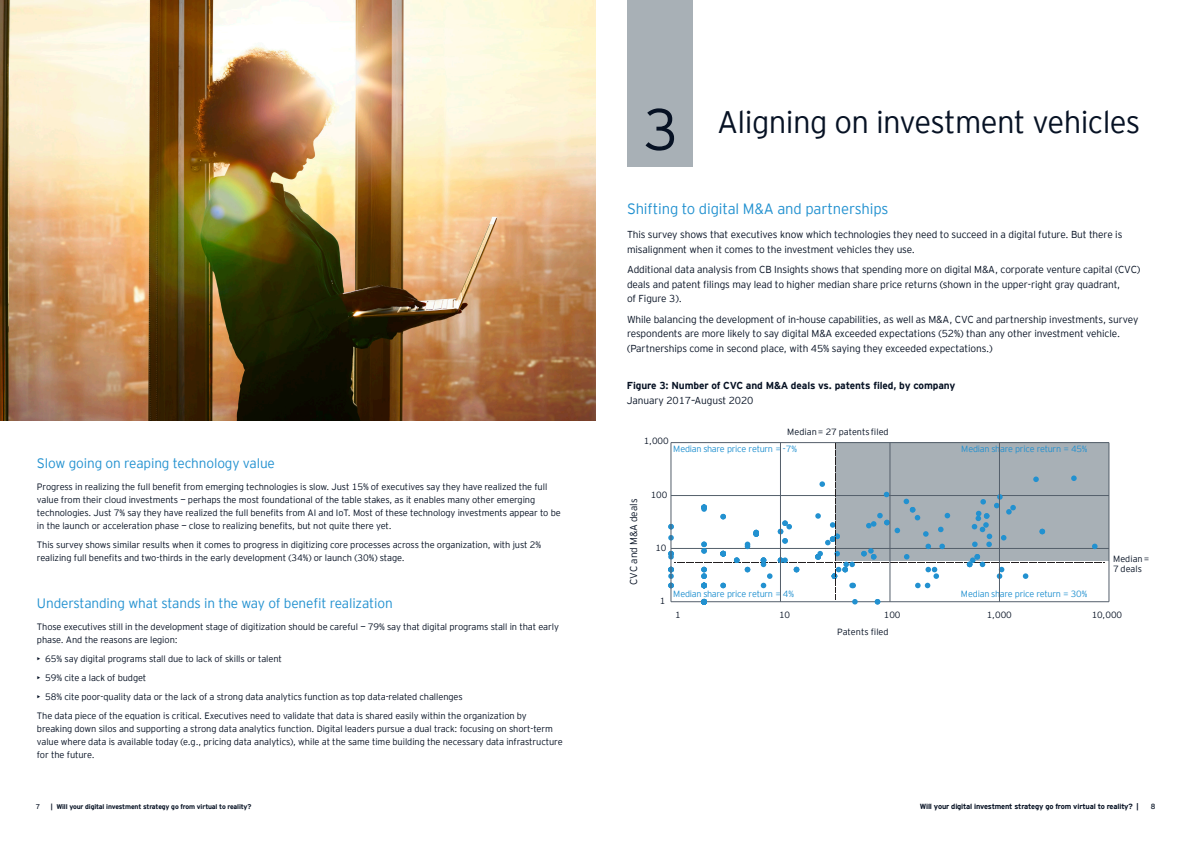
<style>
.page{position:relative;width:1191px;height:842px;background:#fff}
.page>*{position:absolute;margin:0;border:0;box-sizing:border-box;transform-origin:0 0}
.Headline{font:300 58.5px "EY Interstate";color:#071224}
.Brochure_subtitle_RL{font:300 31.1px "EY Interstate";letter-spacing:-.02em;color:#071224}
.Subhead_1{font:300 14.9px "EY Interstate";letter-spacing:-.01em;color:#2291d0}
.Subhead_1-2{font:300 13.6px "EY Interstate";letter-spacing:-.01em;color:#2291d0}
.A4-body{font:300 10.1px/14.4px "EY Interstate";letter-spacing:-.01em;color:#071224}
.A4-body-2{font:700 10.1px/14.4px "EY Interstate";letter-spacing:-.01em;color:#071224}
.t1{font:300 10px "EY Interstate";color:#071224}
.A4-body-3{font:300 9.2px/13.1px "EY Interstate";letter-spacing:-.01em;color:#071224}
.Body_copy{font:300 9.2px/13.1px "EY Interstate";letter-spacing:-.01em;color:#071224}
.t2{font:300 9px "EY Interstate";letter-spacing:-.03em;color:#2291d0}
.t3{font:300 9px "EY Interstate";letter-spacing:-.015em;color:#071224}
.t4{font:300 9px/10.8px "EY Interstate";letter-spacing:.015em;color:#071224}
.Document_title_Addit{font:700 7.4px "EY Interstate";letter-spacing:-.02em;color:#071224}
.Page_No_s_Right{font:7.4px "EY Interstate";color:#071224}
.Document_title_Addit-2{font:700 6.8px "EY Interstate";letter-spacing:-.02em;color:#071224}
.Page_No_s_Left{font:6.8px "EY Interstate";color:#071224}
.s1{font-weight:300}
</style>
<div class="page">
<div style="left:627px;top:0;width:66px;height:166px;background:#a8b0b6"></div>
<hr style="left:671px;top:442px;width:438px;height:1px;background:#545f6b">
<hr style="left:671px;top:495px;width:438px;height:1px;background:#545f6b">
<hr style="left:671px;top:548px;width:438px;height:1px;background:#545f6b">
<hr style="left:671px;top:601px;width:438px;height:1px;background:#545f6b">
<hr style="left:1108px;top:443px;width:1px;height:159px;background:#545f6b">
<svg style="left:668px;top:443px;width:436px;height:161px"></svg>
<img style="left:0;top:0;width:595px;height:421px">
<p class="Headline" style="left:643px;top:88px;width:38px">3</p>
<p class="Brochure_subtitle_RL" style="left:717px;top:100px;width:425px">Aligning on investment vehicles</p>
<p class="Subhead_1" style="left:627px;top:199px;width:263px">Shifting to digital M&amp;A and partnerships</p>
<p class="A4-body" style="left:627px;top:227px;width:497px">This survey shows that executives know which technologies they need to succeed in a digital future. But there is misalignment when it comes to the investment vehicles they use.</p>
<p class="A4-body" style="left:627px;top:262px;width:515px">Additional data analysis from CB Insights shows that spending more on digital M&amp;A, corporate venture capital (CVC) deals and patent filings may lead to higher median share price returns (shown in the upper-right gray quadrant,<br>of Figure 3).</p>
<p class="A4-body" style="left:627px;top:311px;width:513px">While balancing the development of in-house capabilities, as well as M&amp;A, CVC and partnership investments, survey respondents are more likely to say digital M&amp;A exceeded expectations (52%) than any other investment vehicle. (Partnerships come in second place, with 45% saying they exceeded expectations.)</p>
<p class="A4-body-2" style="left:627px;top:378px;width:330px">Figure 3: Number of CVC and M&amp;A deals vs. patents filed, by company<br><span class="s1">January 2017–August 2020</span></p>
<p class="Subhead_1-2" style="left:37px;top:454px;width:239px">Slow going on reaping technology value</p>
<p class="A4-body-3" style="left:37px;top:480px;width:525px">Progress in realizing the full benefit from emerging technologies is slow. Just 15% of executives say they have realized the full value from their cloud investments — perhaps the most foundational of the table stakes, as it enables many other emerging technologies. Just 7% say they have realized the full benefits from AI and IoT. Most of these technology investments appear to be in the launch or acceleration phase — close to realizing benefits, but not quite there yet.</p>
<p class="A4-body-3" style="left:37px;top:538px;width:506px">This survey shows similar results when it comes to progress in digitizing core processes across the organization, with just 2% realizing full benefits and two-thirds in the early development (34%) or launch (30%) stage.</p>
<p class="Subhead_1-2" style="left:37px;top:593px;width:357px">Understanding what stands in the way of benefit realization</p>
<p class="Body_copy" style="left:37px;top:619px;width:523px">Those executives still in the development stage of digitization should be careful — 79% say that digital programs stall in that early phase. And the reasons are legion:</p>
<p class="A4-body-3" style="left:37px;top:651px;width:246px">• 65% say digital programs stall due to lack of skills or talent</p>
<p class="A4-body-3" style="left:37px;top:670px;width:111px">• 59% cite a lack of budget</p>
<p class="A4-body-3" style="left:37px;top:689px;width:427px">• 58% cite poor-quality data or the lack of a strong data analytics function as top data-related challenges</p>
<p class="Body_copy" style="left:37px;top:708px;width:527px">The data piece of the equation is critical. Executives need to validate that data is shared easily within the organization by breaking down silos and supporting a strong data analytics function. Digital leaders pursue a dual track: focusing on short-term value where data is available today (e.g., pricing data analytics), while at the same time building the necessary data infrastructure for the future.</p>
<p class="t3" style="left:787px;top:425px;width:103px">Median= 27 patentsfiled</p>
<p class="t3" style="left:643px;top:435px;width:26px">1,000</p>
<p class="t2" style="left:673px;top:442px;width:125px">Median share price return = -7%</p>
<p class="t1" style="left:626px;top:585px;width:88px;rotate:-90deg">CVC and M&amp;A deals</p>
<p class="t3" style="left:650px;top:488px;width:18px">100</p>
<p class="t3" style="left:655px;top:541px;width:13px">10</p>
<p class="t3" style="left:660px;top:594px;width:7px">1</p>
<p class="t2" style="left:673px;top:587px;width:122px">Median share price return = 4%</p>
<p class="t2" style="left:961px;top:442px;width:128px">Median share price return = 45%</p>
<p class="t2" style="left:961px;top:587px;width:128px">Median share price return = 30%</p>
<p class="t4" style="left:1113px;top:552px;width:38px">Median=<br>7 deals</p>
<p class="t3" style="left:675px;top:608px;width:7px">1</p>
<p class="t3" style="left:779px;top:608px;width:13px">10</p>
<p class="t3" style="left:884px;top:608px;width:18px">100</p>
<p class="t3" style="left:986px;top:608px;width:26px">1,000</p>
<p class="t3" style="left:1091px;top:608px;width:32px">10,000</p>
<p class="t3" style="left:837px;top:625px;width:53px">Patents filed</p>
<p class="Page_No_s_Left" style="left:36px;top:801px;width:6px">7</p>
<p class="Document_title_Addit-2" style="left:51px;top:801px;width:202px">| Will your digital investment strategy go from virtual to reality?</p>
<p class="Document_title_Addit" style="left:919px;top:800px;width:220px">Will your digital investment strategy go from virtual to reality? |</p>
<p class="Page_No_s_Right" style="left:1150px;top:801px;width:6px">8</p>
</div>
